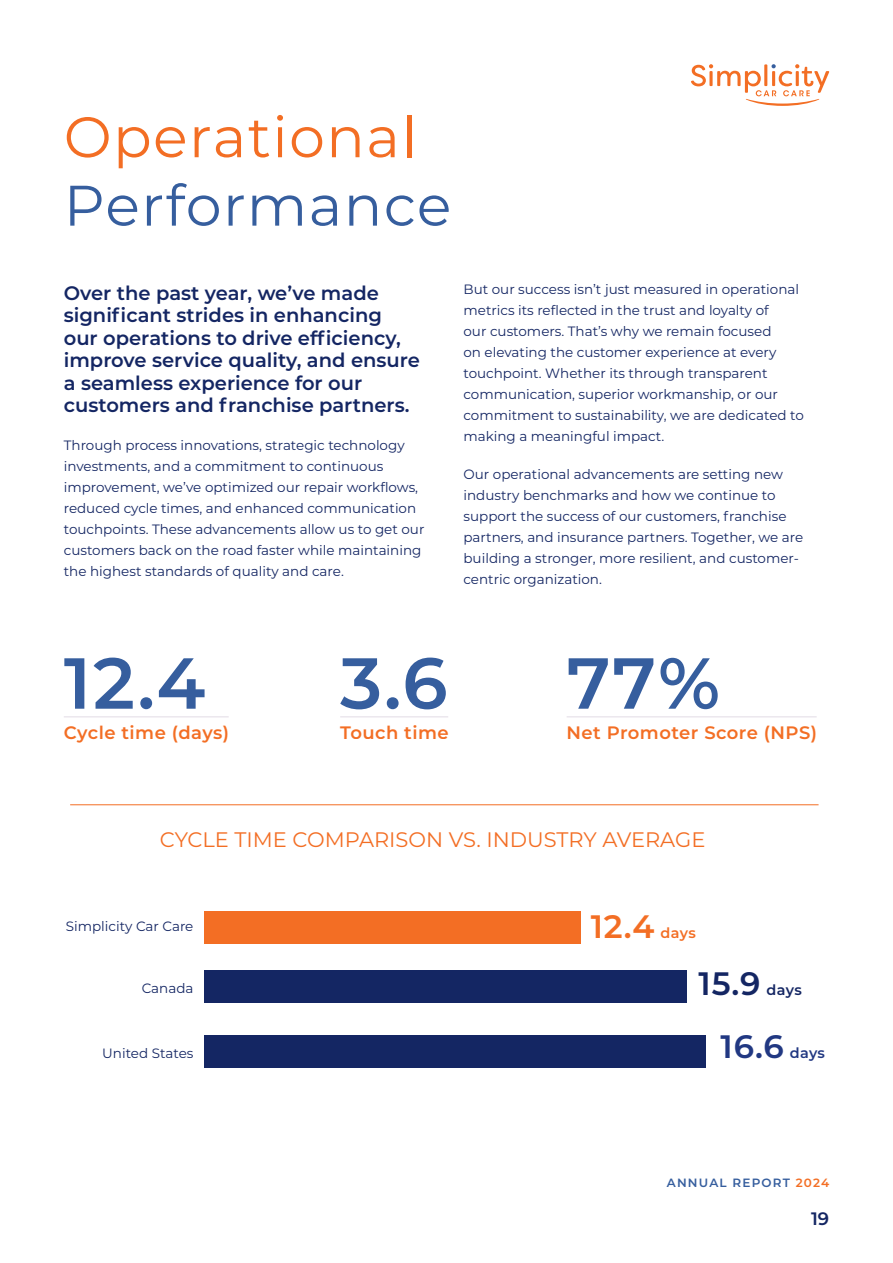
<style>
.page{position:relative;width:893px;height:1263px;background:#fff}
.page>*{position:absolute;margin:0;border:0;box-sizing:border-box;transform-origin:0 0}
.t1{font:600 72px "Montserrat";color:#365e9e}
.t2{font:57px "Montserrat";letter-spacing:.025em;color:#f36e24}
.t3{font:57px "Montserrat";letter-spacing:.025em;color:#365e9e}
.t4{font:600 32.4px "Montserrat";color:#f36e24}
.t5{font:600 32.4px "Montserrat";color:#142663}
.t6{font:600 32.4px "Montserrat";color:#213882}
.t7{font:21px "Montserrat";color:#f36e24}
.t8{font:600 19.5px/22.5px "Montserrat";color:#142663}
.t9{font:600 18px "Montserrat";letter-spacing:.025em;color:#f36e24}
.t10{font:600 18px "Montserrat";color:#142663}
.t11{font:600 14.4px "Montserrat";color:#f36e24}
.t12{font:600 14.4px "Montserrat";color:#142663}
.t13{font:600 14.4px "Montserrat";color:#213882}
.t14{font:13.5px/21px "Montserrat";color:#142663}
.t15{font:600 12px "Montserrat";letter-spacing:.1em;color:#365e9e}
.s1{color:#f36e24}
</style>
<div class="page">
<hr style="left:340px;top:716px;width:108px;height:1px;background:#ece7ee">
<hr style="left:567px;top:716px;width:250px;height:1px;background:#ece7ee">
<hr style="left:64px;top:716px;width:165px;height:1px;background:#ece7ee">
<div style="left:204px;top:911px;width:376px;height:33px;background:#f36e24"></div>
<div style="left:204px;top:970px;width:482px;height:32px;background:#142663"></div>
<div style="left:204px;top:1035px;width:501px;height:33px;background:#142663"></div>
<hr style="left:70px;top:804px;width:749px;height:1px;background:#f36e24">
<svg style="left:691px;top:64px;width:138px;height:42px"></svg>
<h2 class="t2" style="left:64px;top:98px;width:354px">Operational</h2>
<h2 class="t3" style="left:64px;top:166px;width:389px">Performance</h2>
<h3 class="t8" style="left:64px;top:280px;width:358px">Over the past year, we’ve made significant strides in enhancing our operations to drive efficiency, improve service quality, and ensure a seamless experience for our customers and franchise partners.</h3>
<p class="t14" style="left:64px;top:434px;width:362px">Through process innovations, strategic technology investments, and a commitment to continuous improvement, we’ve optimized our repair workflows, reduced cycle times, and enhanced communication touchpoints. These advancements allow us to get our customers back on the road faster while maintaining the highest standards of quality and care.</p>
<p class="t14" style="left:463px;top:278px;width:342px">But our success isn’t just measured in operational metrics its reflected in the trust and loyalty of<br>our customers. That’s why we remain focused<br>on elevating the customer experience at every touchpoint. Whether its through transparent communication, superior workmanship, or our commitment to sustainability, we are dedicated to making a meaningful impact.</p>
<p class="t14" style="left:463px;top:463px;width:341px">Our operational advancements are setting new industry benchmarks and how we continue to support the success of our customers, franchise partners, and insurance partners. Together, we are building a stronger, more resilient, and customer&shy;centric organization.</p>
<h1 class="t1" style="left:64px;top:632px;width:143px">12.4</h1>
<h3 class="t9" style="left:64px;top:720px;width:167px">Cycle time (days)</h3>
<h1 class="t1" style="left:340px;top:632px;width:109px">3.6</h1>
<h3 class="t9" style="left:340px;top:720px;width:110px">Touch time</h3>
<h1 class="t1" style="left:567px;top:632px;width:155px">77%</h1>
<h3 class="t9" style="left:567px;top:720px;width:252px">Net Promoter Score (NPS)</h3>
<h3 class="t7" style="left:160px;top:825px;width:547px">CYCLE TIME COMPARISON VS. INDUSTRY AVERAGE</h3>
<p class="t14" style="left:66px;top:915px;width:129px">Simplicity Car Care</p>
<p class="t14" style="left:142px;top:977px;width:53px">Canada</p>
<p class="t14" style="left:102px;top:1042px;width:93px">United States</p>
<h3 class="t4" style="left:591px;top:903px;width:65px">12.4</h3>
<p class="t11" style="left:660px;top:922px;width:37px">days</p>
<h3 class="t5" style="left:699px;top:960px;width:63px">15.9</h3>
<p class="t12" style="left:767px;top:979px;width:37px">days</p>
<h3 class="t6" style="left:720px;top:1024px;width:65px">16.6</h3>
<p class="t13" style="left:790px;top:1043px;width:37px">days</p>
<p class="t15" style="left:667px;top:1175px;width:164px">ANNUAL REPORT <span class="s1">2024</span></p>
<h3 class="t10" style="left:811px;top:1206px;width:20px">19</h3>
</div>
